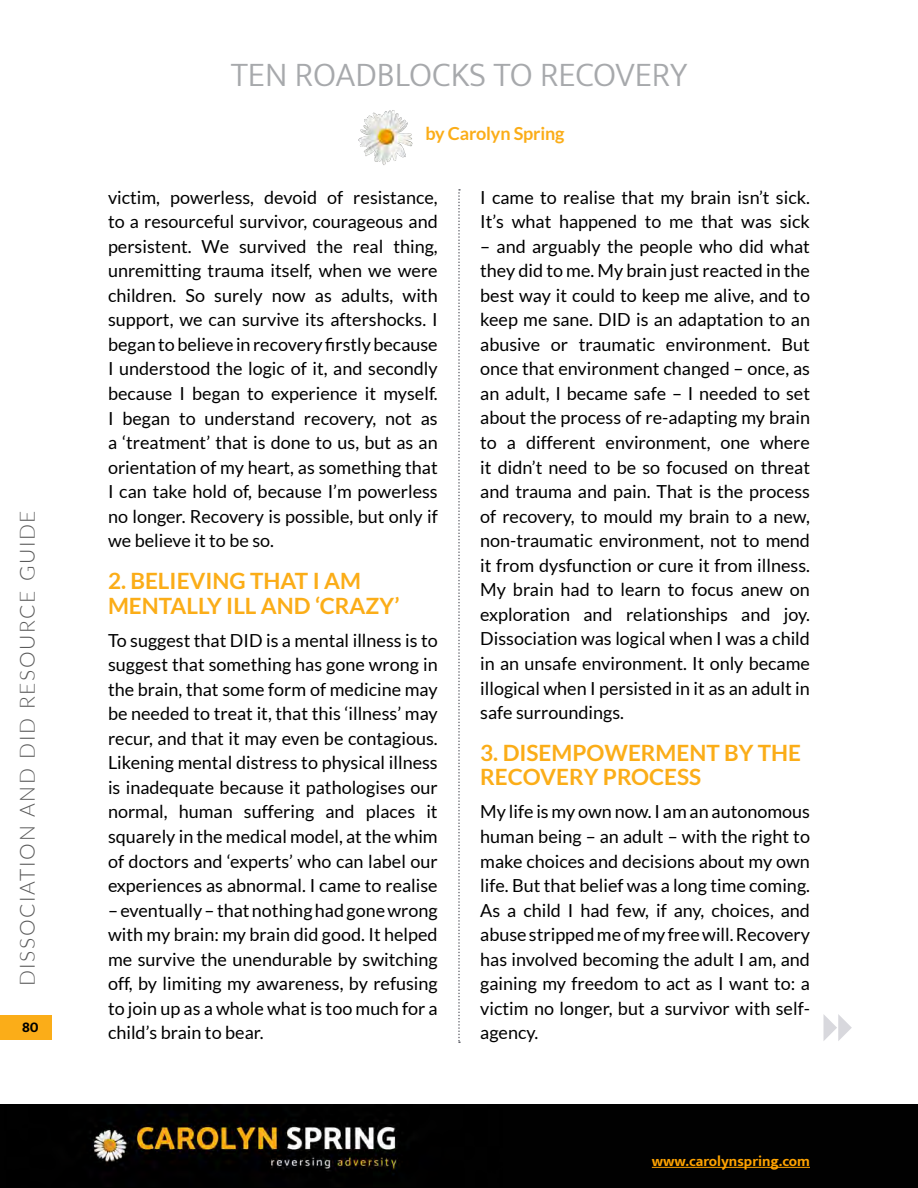
<style>
.page{position:relative;width:918px;height:1188px;background:#fff}
.page>*{position:absolute;margin:0;border:0;box-sizing:border-box;transform-origin:0 0}
.t1{font:300 34.5px "Mukta";color:#a7a9ac}
.t2{font:700 22.5px/24.6px "Lato";color:#fbad18}
.t3{font:300 21px "Lato";letter-spacing:.08em;color:#5a5a5a}
.t4{font:18px/24.6px "Lato";color:#000;text-align:justify}
.t5{font:700 18px "Lato";letter-spacing:-.01em;color:#fbad18}
.t6{font:700 15px "Mukta";color:#ffa300}
.t7{font:700 15px "Mukta";color:#000}
</style>
<div class="page">
<img style="left:358px;top:110px;width:55px;height:55px">
<svg style="left:458px;top:189px;width:2px;height:854px"></svg>
<div style="left:0;top:1104px;width:918px;height:84px;background:#010101"></div>
<img style="left:93px;top:1114px;width:307px;height:61px">
<hr style="left:652px;top:1167px;width:158px;height:1px;background:#ffa300">
<svg style="left:824px;top:1014px;width:28px;height:27px"></svg>
<div style="left:0;top:1015px;width:51px;height:25px;background:#fbad18"></div>
<p class="t3" style="left:13px;top:986px;width:478px;rotate:-90deg">DISSOCIATION AND DID RESOURCE GUIDE</p>
<p class="t7" style="left:22px;top:1018px;width:18px">80</p>
<h1 class="t1" style="left:231px;top:54px;width:458px">TEN ROADBLOCKS TO RECOVERY</h1>
<p class="t5" style="left:425px;top:123px;width:140px">by Carolyn Spring</p>
<p class="t4" style="left:108px;top:185px;width:331px">victim, powerless, devoid of resistance, to a resourceful survivor, courageous and persistent. We survived the real thing, unremitting trauma itself, when we were children. So surely now as adults, with support, we can survive its aftershocks. I began to believe in recovery firstly because I understood the logic of it, and secondly because I began to experience it myself.<br>I began to understand recovery, not as a ‘treatment’ that is done to us, but as an orientation of my heart, as something that I can take hold of, because I’m powerless no longer. Recovery is possible, but only if we believe it to be so.</p>
<p class="t2" style="left:108px;top:568px;width:293px">2. BELIEVING THAT I AM<br>MENTALLY ILL AND ‘CRAZY’</p>
<p class="t4" style="left:108px;top:628px;width:331px">To suggest that DID is a mental illness is to suggest that something has gone wrong in the brain, that some form of medicine may be needed to treat it, that this ‘illness’ may recur, and that it may even be contagious.<br>Likening mental distress to physical illness is inadequate because it pathologises our normal, human suffering and places it squarely in the medical model, at the whim of doctors and ‘experts’ who can label our experiences as abnormal. I came to realise</p>
<p class="t4" style="left:108px;top:898px;width:331px">– eventually – that nothing had gone wrong with my brain: my brain did good. It helped me survive the unendurable by switching off, by limiting my awareness, by refusing to join up as a whole what is too much for a child’s brain to bear.</p>
<p class="t4" style="left:480px;top:185px;width:331px">I came to realise that my brain isn’t sick.<br>It’s what happened to me that was sick</p>
<p class="t4" style="left:480px;top:234px;width:331px">– and arguably the people who did what they did to me. My brain just reacted in the best way it could to keep me alive, and to keep me sane. DID is an adaptation to an abusive or traumatic environment. But once that environment changed – once, as an adult, I became safe – I needed to set about the process of re-adapting my brain to a different environment, one where it didn’t need to be so focused on threat and trauma and pain. That is the process of recovery, to mould my brain to a new, non-traumatic environment, not to mend it from dysfunction or cure it from illness.<br>My brain had to learn to focus anew on exploration and relationships and joy.<br>Dissociation was logical when I was a child in an unsafe environment. It only became illogical when I persisted in it as an adult in safe surroundings.</p>
<p class="t2" style="left:480px;top:740px;width:322px">3. DISEMPOWERMENT BY THE<br>RECOVERY PROCESS</p>
<p class="t4" style="left:480px;top:800px;width:331px">My life is my own now. I am an autonomous human being – an adult – with the right to make choices and decisions about my own life. But that belief was a long time coming.<br>As a child I had few, if any, choices, and abuse stripped me of my free will. Recovery has involved becoming the adult I am, and gaining my freedom to act as I want to: a victim no longer, but a survivor with self&shy;agency.</p>
<p class="t6" style="left:652px;top:1152px;width:160px">www.carolynspring.com</p>
</div>
